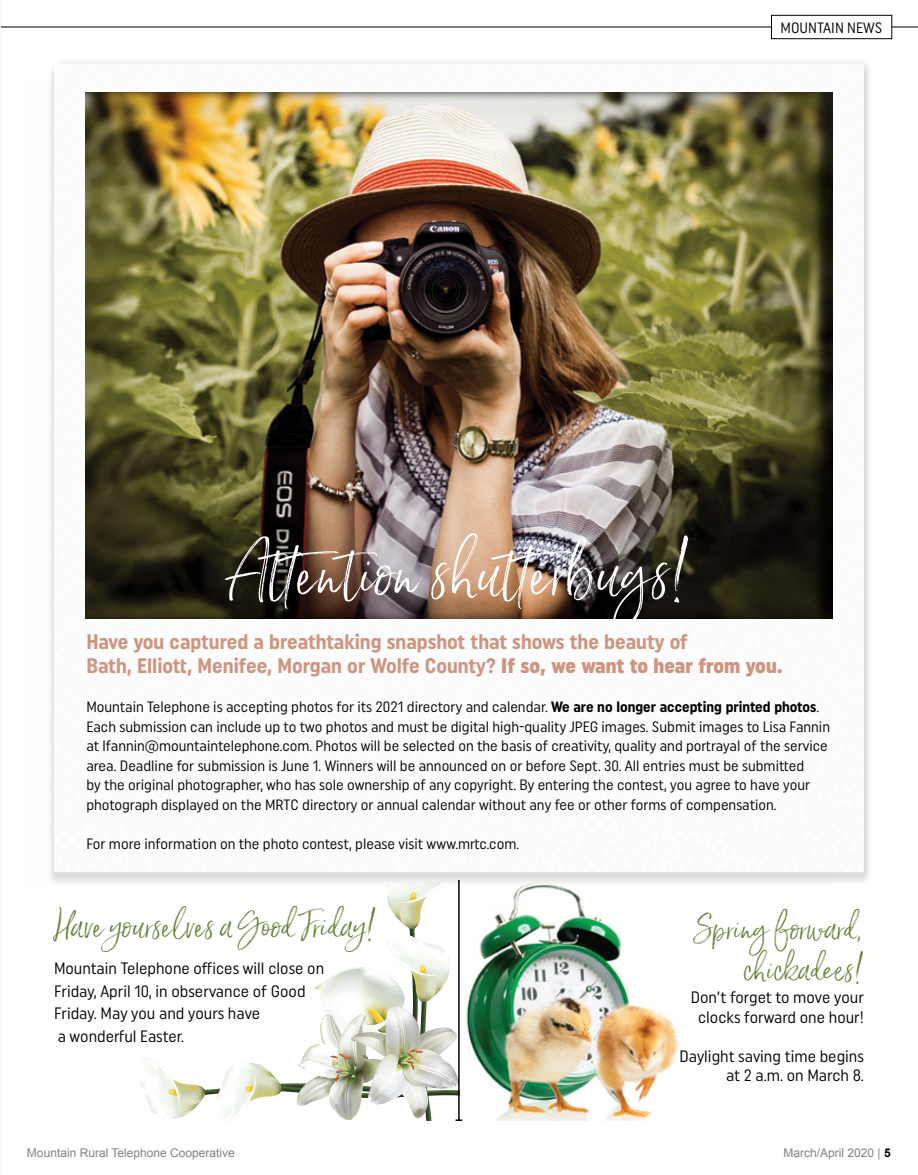
<style>
.page{position:relative;width:918px;height:1175px;background:#fff}
.page>*{position:absolute;margin:0;border:0;box-sizing:border-box;transform-origin:0 0}
.t1{font:64.2px "Saturday Script";color:#fff}
.t2{font:32.7px "Saturday Script";color:#667d34}
.t3{font:31.5px/41.2px "Saturday Script";color:#667d34;text-align:right}
.t4{font:700 21px/24px "Uniform Condensed";color:#ce9480}
.t5{font:16.5px/22.5px "Uniform Condensed";color:#000}
.t6{font:15px/19.5px "Uniform Condensed";color:#000}
.t7{font:12px "Arial";color:#808285}
.s1{font-weight:900}
.s2{font-weight:700}
.s3{font-weight:700;color:#000}
</style>
<div class="page">
<img style="left:462px;top:893px;width:217px;height:227px">
<svg style="left:140px;top:893px;width:322px;height:227px"></svg>
<div style="left:771px;top:15px;width:121px;height:24px;border:1px solid #000"></div>
<svg style="left:892px;top:27px;width:26px;height:1px"></svg>
<hr style="left:1px;top:27px;width:771px;height:1px;background:#000">
<div style="left:15px;top:70px;width:827px;height:823px;background:#000;opacity:.21"></div>
<img style="left:54px;top:70px;width:788px;height:801px">
<div style="left:84px;top:90px;width:748px;height:529px;background:#000;opacity:.75"></div>
<p class="t6" style="left:781px;top:18px;width:103px">MOUNTAIN NEWS</p>
<h1 class="t1" style="left:228px;top:533px;width:464px">Attention shutterbugs!</h1>
<h3 class="t4" style="left:86px;top:629px;width:698px">Have you captured a breathtaking snapshot that shows the beauty of<br>Bath, Elliott, Menifee, Morgan or Wolfe County? <span class="s1">If so, we want to hear from you.</span></h3>
<p class="t6" style="left:86px;top:697px;width:745px">Mountain Telephone is accepting photos for its 2021 directory and calendar. <span class="s2">We are no longer accepting printed photos</span>.<br>Each submission can include up to two photos and must be digital high-quality JPEG images. Submit images to Lisa Fannin at lfannin@mountaintelephone.com. Photos will be selected on the basis of creativity, quality and portrayal of the service area. Deadline for submission is June 1. Winners will be announced on or before Sept. 30. All entries must be submitted<br>by the original photographer, who has sole ownership of any copyright. By entering the contest, you agree to have your photograph displayed on the MRTC directory or annual calendar without any fee or other forms of compensation.</p>
<p class="t6" style="left:86px;top:833px;width:434px">For more information on the photo contest, please visit www.mrtc.com.</p>
<h2 class="t2" style="left:54px;top:905px;width:324px">Have yourselves a Good Friday!</h2>
<p class="t5" style="left:54px;top:957px;width:272px">Mountain Telephone offices will close on<br>Friday, April 10, in observance of Good<br>Friday. May you and yours have<br>a wonderful Easter.</p>
<h3 class="t3" style="left:696px;top:906px;width:170px">Spring forward, chickadees!</h3>
<p class="t5" style="left:691px;top:987px;width:175px;line-height:19.5px;text-align:center">Don’t forget to move your clocks forward one hour!</p>
<p class="t5" style="left:680px;top:1046px;width:186px;line-height:19.5px;text-align:right">Daylight saving time begins at 2 a.m. on March 8.</p>
<p class="t7" style="left:27px;top:1144px;width:209px">Mountain Rural Telephone Cooperative</p>
<p class="t7" style="left:784px;top:1144px;width:109px">March/April 2020 | <span class="s3">5</span></p>
</div>
